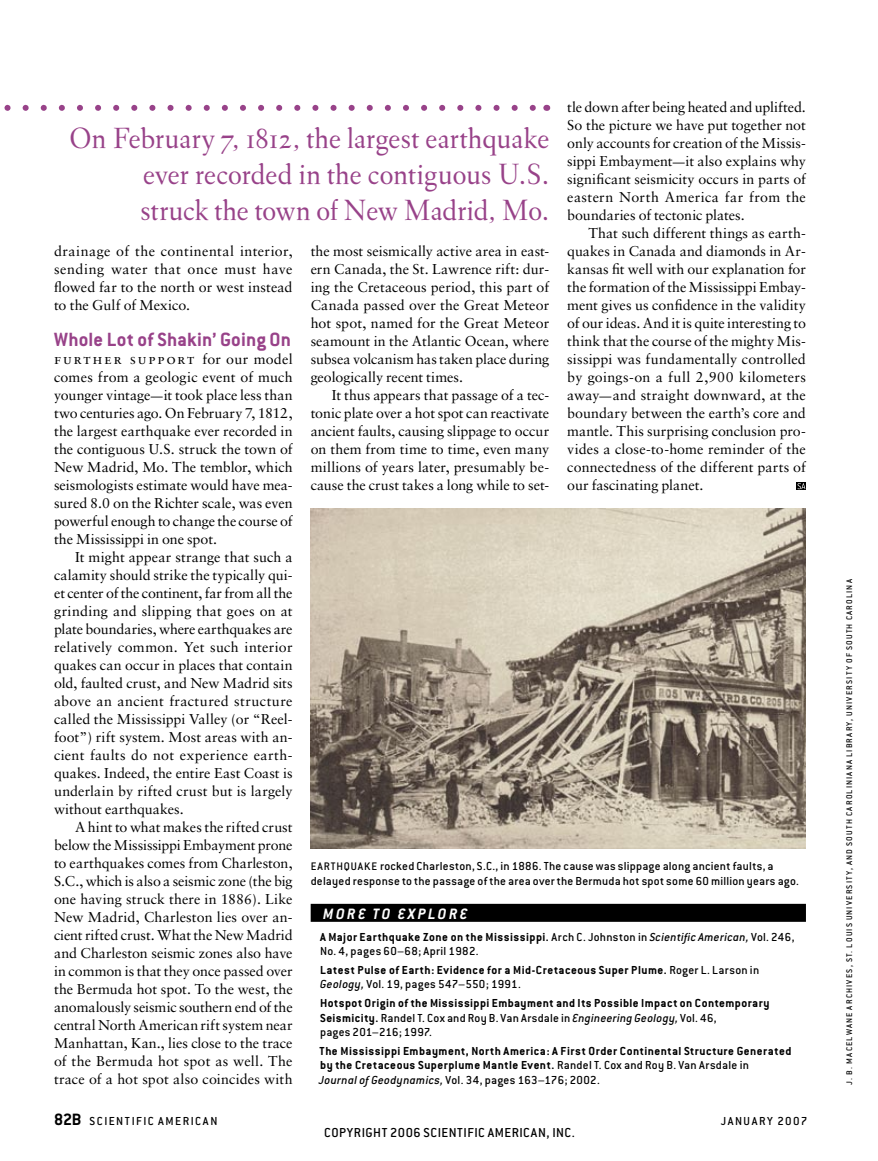
<style>
.page{position:relative;width:878px;height:1161px;background:#fff}
.page>*{position:absolute;margin:0;border:0;box-sizing:border-box;transform-origin:0 0}
.pullquote__fl_right{font:300 30px/36px "Eldorado Text";color:#984289;text-align:justify}
.subhead{font:700 21px "Conduit ITC";letter-spacing:.01em;color:#984289}
.t1{font:italic 700 16.5px "Conduit ITC";letter-spacing:.145em;color:#fff}
.text{font:14.25px/18px "Sabon";letter-spacing:.005em;color:#000;text-align:justify}
.text_2{font:14.25px/18px "Sabon";letter-spacing:-.005em;color:#000;text-align:justify}
.t2{font:500 14.25px "Conduit ITC";letter-spacing:.035em;color:#000}
.moretoexplore{font:700 12.75px/14.4px "Conduit ITC";letter-spacing:.035em;color:#000}
.moretoexplore-2{font:500 12.75px/15px "Conduit ITC";letter-spacing:.02em;color:#000}
.moretoexplore-3{font:500 12.75px "Conduit ITC";letter-spacing:.12em;color:#000}
.credit{font:500 9px "Conduit ITC";letter-spacing:.135em;color:#000}
.s1{font-size:12px}
.s2{font-family:"Sabon Roman SC"}
.s3{font-weight:700}
.s4{font-style:italic}
.s5{font-weight:500}
.s6{font-weight:500;font-style:italic}
.s7{font-weight:700;font-size:18px}
</style>
<div class="page">
<svg style="left:796px;top:483px;width:10px;height:7px"></svg>
<svg style="left:797px;top:483px;width:8px;height:6px"></svg>
<img style="left:310px;top:508px;width:496px;height:341px">
<div style="left:310px;top:904px;width:496px;height:18px;background:#000"></div>
<svg style="left:7px;top:105px;width:529px;height:6px"></svg>
<p class="text" style="left:567px;top:98px;width:240px">tle down after being heated and uplifted.<br>So the picture we have put together not only accounts for creation of the Missis&shy;sippi Embayment<span class="s1">—</span>it also explains why significant seismicity occurs in parts of eastern North America far from the boundaries of tectonic plates.</p>
<p class="text" style="left:567px;top:224px;width:240px;text-indent:21px">That such different things as earth&shy;quakes in Canada and diamonds in Ar&shy;kansas fit well with our explanation for the formation of the Mississippi Embay&shy;ment gives us confidence in the validity of our ideas. And it is quite interesting to think that the course of the mighty Mis&shy;sissippi was fundamentally controlled by goings-on a full 2,900 kilometers away<span class="s1">—</span>and straight downward, at the boundary between the earth’s core and mantle. This surprising conclusion pro&shy;vides a close-to-home reminder of the connectedness of the different parts of our fascinating planet.</p>
<p class="pullquote__fl_right" style="left:140px;top:121px;width:410px;text-indent:-71px">On February 7, 1812, the largest earthquake ever recorded in the contiguous U.S. struck the town of New Madrid, Mo.</p>
<p class="text" style="left:54px;top:242px;width:240px">drainage of the continental interior, sending water that once must have flowed far to the north or west instead to the Gulf of Mexico.</p>
<p class="subhead" style="left:54px;top:327px;width:239px">Whole Lot of Shakin’ Going On</p>
<p class="text_2" style="left:54px;top:350px;width:240px"><span class="s2">further support</span> for our model comes from a geologic event of much younger vintage<span class="s1">—</span>it took place less than two centuries ago. On February 7, 1812, the largest earthquake ever recorded in the contiguous U.S. struck the town of New Madrid, Mo. The temblor, which seismologists estimate would have mea&shy;sured 8.0 on the Richter scale, was even powerful enough to change the course of the Mississippi in one spot.</p>
<p class="text" style="left:54px;top:548px;width:240px;text-indent:21px">It might appear strange that such a calamity should strike the typically qui&shy;et center of the continent, far from all the grinding and slipping that goes on at plate boundaries, where earthquakes are relatively common. Yet such interior quakes can occur in places that contain old, faulted crust, and New Madrid sits above an ancient fractured structure called the Mississippi Valley (or “Reel&shy;foot”) rift system. Most areas with an&shy;cient faults do not experience earth&shy;quakes. Indeed, the entire East Coast is underlain by rifted crust but is largely without earthquakes.</p>
<p class="text" style="left:54px;top:818px;width:240px;text-indent:21px">A hint to what makes the rifted crust below the Mississippi Embayment prone to earthquakes comes from Charleston, S.C., which is also a seismic zone (the big one having struck there in 1886). Like New Madrid, Charleston lies over an&shy;cient rifted crust. What the New Madrid and Charleston seismic zones also have in common is that they once passed over the Bermuda hot spot. To the west, the anomalously seismic southern end of the central North American rift system near Manhattan, Kan., lies close to the trace of the Bermuda hot spot as well. The trace of a hot spot also coincides with</p>
<p class="text" style="left:310px;top:242px;width:240px">the most seismically active area in east&shy;ern Canada, the St. Lawrence rift: dur&shy;ing the Cretaceous period, this part of Canada passed over the Great Meteor hot spot, named for the Great Meteor seamount in the Atlantic Ocean, where subsea volcanism has taken place during geologically recent times.</p>
<p class="text" style="left:310px;top:386px;width:240px;text-indent:21px">It thus appears that passage of a tec&shy;tonic plate over a hot spot can reactivate ancient faults, causing slippage to occur on them from time to time, even many millions of years later, presumably be&shy;cause the crust takes a long while to set-</p>
<p class="moretoexplore-2" style="left:310px;top:859px;width:489px"><span class="s1">EARTHQUAKE</span> rocked Charleston, S.C., in 1886. The cause was slippage along ancient faults, a delayed response to the passage of the area over the Bermuda hot spot some 60 million years ago.</p>
<p class="t1" style="left:323px;top:904px;width:146px">MORE TO EXPLORE</p>
<p class="moretoexplore-2" style="left:320px;top:929px;width:476px;line-height:14.4px"><span class="s3">A Major Earthquake Zone on the Mississippi.</span> Arch C. Johnston in <span class="s4">Scientific American,</span> Vol. 246,<br>No. 4, pages 60–68; April 1982.</p>
<p class="moretoexplore" style="left:320px;top:963px;width:440px">Latest Pulse of Earth: Evidence for a Mid-Cretaceous Super Plume. <span class="s5">Roger L. Larson in<br></span><span class="s6">Geology,</span> <span class="s5">Vol. 19, pages 547–550; 1991.</span></p>
<p class="moretoexplore" style="left:320px;top:996px;width:451px">Hotspot Origin of the Mississippi Embayment and Its Possible Impact on Contemporary<br>Seismicity. <span class="s5">Randel T. Cox and Roy B. Van Arsdale in</span> <span class="s6">Engineering Geology,</span> <span class="s5">Vol. 46,<br>pages 201–216; 1997.</span></p>
<p class="moretoexplore" style="left:319px;top:1044px;width:474px">The Mississippi Embayment, North America: A First Order Continental Structure Generated by the Cretaceous Superplume Mantle Event. <span class="s5">Randel T. Cox and Roy B. Van Arsdale in<br></span><span class="s6">Journal of Geodynamics,</span> <span class="s5">Vol. 34, pages 163–176; 2002.</span></p>
<p class="moretoexplore-3" style="left:54px;top:1114px;width:165px"><span class="s7">82B</span> SCIENTIFIC AMERICAN</p>
<p class="moretoexplore-3" style="left:720px;top:1114px;width:88px">JANUARY 2007</p>
<p class="t2" style="left:324px;top:1125px;width:252px">COPYRIGHT 2006 SCIENTIFIC AMERICAN, INC.</p>
<p class="credit" style="left:844px;top:1084px;width:507px;rotate:-90deg">J. B. MACELWANE ARCHIVES, ST. LOUIS UNIVERSITY, AND SOUTH CAROLINIANA LIBRARY, UNIVERSITY OF SOUTH CAROLINA</p>
</div>
